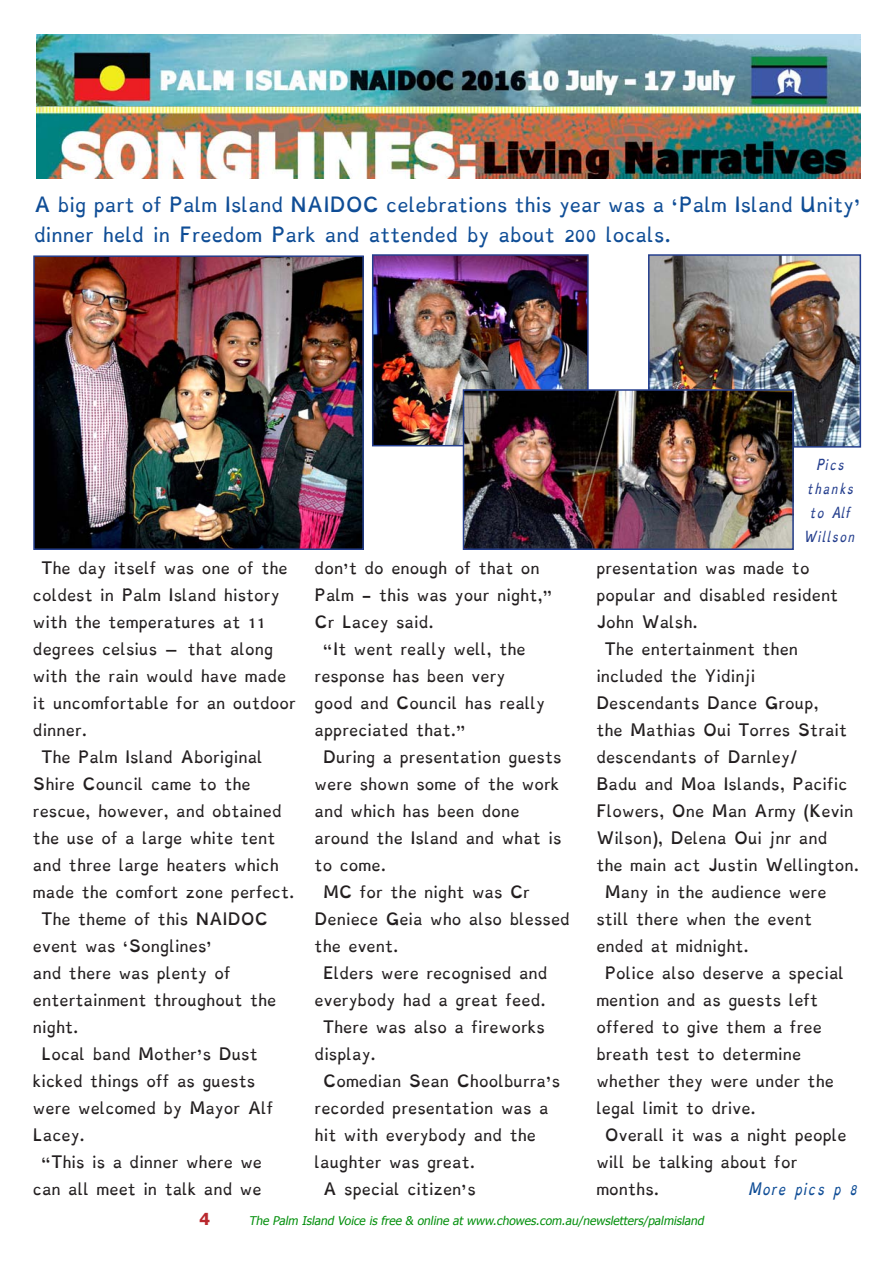
<style>
.page{position:relative;width:893px;height:1263px;background:#fff}
.page>*{position:absolute;margin:0;border:0;box-sizing:border-box;transform-origin:0 0}
.t1{font:16.5px/30px "Dyslexie";color:#0f4d96}
.t2{font:700 16.5px "Tahoma";color:#b9282e}
.t3{font:13.5px/27px "Dyslexie";color:#231f20}
.t4{font:italic 13.5px "Dyslexie";color:#0f4d96}
.t5{font:italic 12px "Tahoma";color:#05900e}
.t6{font:italic 12px/24px "Dyslexie";color:#253f8e;text-align:center}
</style>
<div class="page">
<img style="left:36px;top:34px;width:825px;height:144px">
<img style="left:36px;top:258px;width:325px;height:289px">
<div style="left:33px;top:255px;width:331px;height:295px;border:2px solid #253f8e"></div>
<img style="left:651px;top:257px;width:207px;height:188px">
<div style="left:648px;top:254px;width:213px;height:194px;border:2px solid #253f8e"></div>
<img style="left:375px;top:257px;width:211px;height:186px">
<div style="left:372px;top:254px;width:217px;height:192px;border:2px solid #253f8e"></div>
<img style="left:466px;top:392px;width:325px;height:155px">
<div style="left:463px;top:389px;width:331px;height:161px;border:2px solid #253f8e"></div>
<p class="t1" style="left:34px;top:190px;width:828px">A big part of Palm Island NAIDOC celebrations this year was a ‘Palm Island Unity’ dinner held in Freedom Park and attended by about 200 locals.</p>
<p class="t3" style="left:33px;top:555px;width:265px;text-indent:9px">The day itself was one of the coldest in Palm Island history with the temperatures at 11 degrees celsius – that along with the rain would have made it uncomfortable for an outdoor dinner.</p>
<p class="t3" style="left:33px;top:744px;width:263px;text-indent:9px">The Palm Island Aboriginal<br>Shire Council came to the rescue, however, and obtained the use of a large white tent and three large heaters which made the comfort zone perfect.</p>
<p class="t3" style="left:33px;top:906px;width:245px;text-indent:9px">The theme of this NAIDOC event was ‘Songlines’<br>and there was plenty of entertainment throughout the night.</p>
<p class="t3" style="left:33px;top:1041px;width:242px;text-indent:9px">Local band Mother’s Dust kicked things off as guests were welcomed by Mayor Alf<br>Lacey.</p>
<p class="t3" style="left:33px;top:1149px;width:231px;text-align:right">“This is a dinner where we can all meet in talk and we</p>
<p class="t3" style="left:315px;top:555px;width:240px">don’t do enough of that on<br>Palm - this was your night,”<br>Cr Lacey said.</p>
<p class="t3" style="left:315px;top:636px;width:232px;text-indent:9px">“It went really well, the response has been very good and Council has really appreciated that.”</p>
<p class="t3" style="left:315px;top:744px;width:248px;text-indent:9px">During a presentation guests were shown some of the work and which has been done around the Island and what is to come.</p>
<p class="t3" style="left:315px;top:879px;width:257px;text-indent:9px">MC for the night was Cr<br>Deniece Geia who also blessed the event.</p>
<p class="t3" style="left:315px;top:960px;width:234px;text-align:right">Elders were recognised and everybody had a great feed.</p>
<p class="t3" style="left:315px;top:1014px;width:232px;text-indent:9px">There was also a fireworks display.</p>
<p class="t3" style="left:315px;top:1068px;width:247px;text-indent:9px">Comedian Sean Choolburra’s recorded presentation was a hit with everybody and the laughter was great.</p>
<p class="t3" style="left:323px;top:1176px;width:154px">A special citizen’s</p>
<p class="t6" style="left:806px;top:452px;width:52px">Pics thanks to Alf<br>Willson</p>
<p class="t3" style="left:596px;top:555px;width:244px">presentation was made to popular and disabled resident<br>John Walsh.</p>
<p class="t3" style="left:596px;top:636px;width:264px;text-indent:9px">The entertainment then included the Yidinji<br>Descendants Dance Group,<br>the Mathias Oui Torres Strait descendants of Darnley/<br>Badu and Moa Islands, Pacific<br>Flowers, One Man Army (Kevin<br>Wilson), Delena Oui jnr and<br>the main act Justin Wellington.</p>
<p class="t3" style="left:596px;top:879px;width:232px;text-indent:9px">Many in the audience were still there when the event ended at midnight.</p>
<p class="t3" style="left:596px;top:960px;width:249px;text-indent:9px">Police also deserve a special mention and as guests left offered to give them a free breath test to determine whether they were under the legal limit to drive.</p>
<p class="t3" style="left:596px;top:1122px;width:252px;text-indent:9px">Overall it was a night people will be talking about for months.</p>
<p class="t4" style="left:748px;top:1178px;width:111px">More pics p 8</p>
<p class="t2" style="left:200px;top:1207px;width:12px">4</p>
<p class="t5" style="left:249px;top:1212px;width:459px">The Palm Island Voice is free &amp; online at www.chowes.com.au/newsletters/palmisland</p>
</div>
